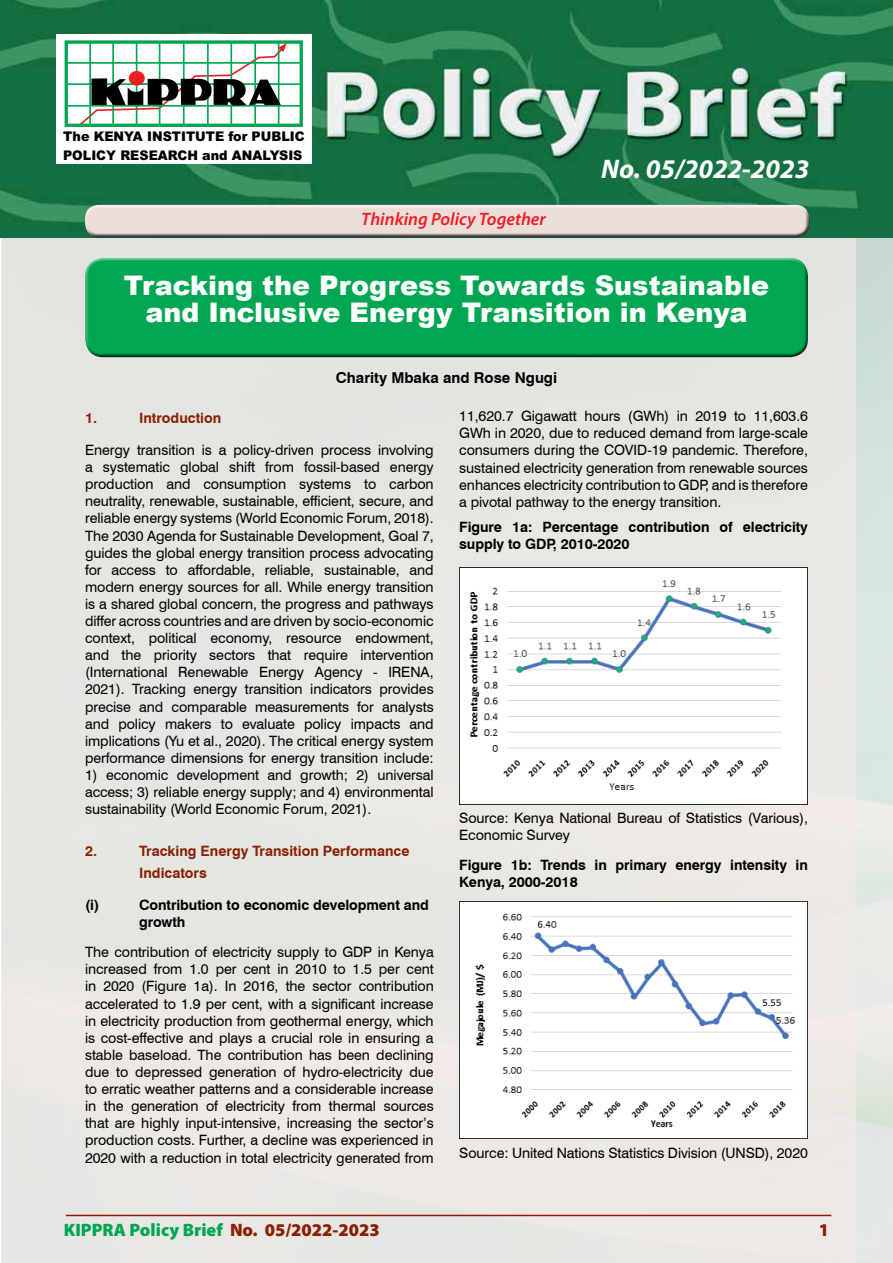
<style>
.page{position:relative;width:893px;height:1263px;background:#fff}
.page>*{position:absolute;margin:0;border:0;box-sizing:border-box;transform-origin:0 0}
.t1{font:900 27px/27px "Arial";color:#fff;text-align:center}
.t2{font:italic 700 27px "Myriad Pro";color:#fff}
.t3{font:900 18px "Myriad Pro";color:#00a651}
.t4{font:italic 600 18px "Myriad Pro";color:#ed1d24}
.t5{font:900 18px "Myriad Pro";color:#8a1f03}
.t6{font:700 15px "Swiss 721 BT";color:#000}
.t7{font:14.25px/17.1px "Swiss 721 BT";letter-spacing:-.005em;color:#000;text-align:justify}
.t8{font:700 14.25px/17.1px "Swiss 721 BT";letter-spacing:-.005em;color:#000}
.t9{font:700 14.25px/22.5px "Swiss 721 BT";color:#8a1f03}
.t10{font:900 13.35px/18.9px "Arial";color:#000;scale:.96 1}
.s1{color:#8a1f03}
</style>
<div class="page">
<div style="left:2px;top:237px;width:855px;height:1026px;background:#e6e6e3"></div>
<img style="left:857px;top:237px;width:36px;height:1026px">
<hr style="left:66px;top:1215px;width:765px;height:1px;background:#8a1f03">
<img style="left:0;top:0;width:893px;height:237px">
<div style="left:82px;top:205px;width:728px;height:28px;background:#f1e6e3"></div>
<div style="left:83px;top:208px;width:727px;height:31px;background:#000;opacity:.75"></div>
<div style="left:57px;top:34px;width:255px;height:130px;background:#fff"></div>
<div style="left:65px;top:40px;width:238px;height:87px;border:3px solid #00a651"></div>
<hr style="left:66px;top:62px;width:234px;height:2px;background:#00a651">
<hr style="left:66px;top:83px;width:234px;height:2px;background:#00a651">
<hr style="left:66px;top:105px;width:234px;height:2px;background:#00a651">
<hr style="left:89px;top:42px;width:2px;height:83px;background:#00a651">
<hr style="left:112px;top:42px;width:2px;height:83px;background:#00a651">
<hr style="left:136px;top:42px;width:1px;height:83px;background:#00a651">
<hr style="left:159px;top:42px;width:1px;height:83px;background:#00a651">
<hr style="left:183px;top:42px;width:2px;height:83px;background:#00a651">
<hr style="left:207px;top:42px;width:2px;height:83px;background:#00a651">
<hr style="left:230px;top:42px;width:2px;height:83px;background:#00a651">
<hr style="left:254px;top:42px;width:2px;height:83px;background:#00a651">
<hr style="left:278px;top:42px;width:1px;height:83px;background:#00a651">
<svg style="left:78px;top:43px;width:209px;height:84px"></svg>
<div style="left:82px;top:253px;width:726px;height:98px;background:#fff;opacity:.75"></div>
<div style="left:84px;top:262px;width:724px;height:97px;background:#00a651"></div>
<img style="left:459px;top:568px;width:349px;height:236px">
<img style="left:459px;top:901px;width:349px;height:237px">
<p class="t10" style="left:63px;top:126px;width:253px">The KENYA INSTITUTE for PUBLIC<br>POLICY RESEARCH and ANALYSIS</p>
<p class="t4" style="left:361px;top:208px;width:186px">Thinking Policy Together</p>
<h1 class="t2" style="left:601px;top:152px;width:210px">No. 05/2022-2023</h1>
<h1 class="t1" style="left:124px;top:271px;width:647px">Tracking the Progress Towards Sustainable and Inclusive Energy Transition in Kenya</h1>
<p class="t6" style="left:336px;top:369px;width:223px">Charity Mbaka and Rose Ngugi</p>
<p class="t7" style="left:459px;top:407px;width:350px">11,620.7 Gigawatt hours (GWh) in 2019 to 11,603.6<br>GWh in 2020, due to reduced demand from large-scale consumers during the COVID-19 pandemic. Therefore, sustained electricity generation from renewable sources enhances electricity contribution to GDP, and is therefore a pivotal pathway to the energy transition.</p>
<p class="t8" style="left:459px;top:518px;width:350px">Figure 1a: Percentage contribution of electricity supply to GDP, 2010-2020</p>
<p class="t9" style="left:85px;top:407px;width:14px">1.</p>
<p class="t9" style="left:139px;top:407px;width:84px">Introduction</p>
<p class="t7" style="left:85px;top:441px;width:350px">Energy transition is a policy-driven process involving a systematic global shift from fossil-based energy production and consumption systems to carbon neutrality, renewable, sustainable, efficient, secure, and reliable energy systems (World Economic Forum, 2018).<br>The 2030 Agenda for Sustainable Development, Goal 7, guides the global energy transition process advocating for access to affordable, reliable, sustainable, and modern energy sources for all. While energy transition is a shared global concern, the progress and pathways differ across countries and are driven by socio-economic context, political economy, resource endowment, and the priority sectors that require intervention (International Renewable Energy Agency - IRENA, 2021). Tracking energy transition indicators provides precise and comparable measurements for analysts and policy makers to evaluate policy impacts and implications (Yu et al., 2020). The critical energy system performance dimensions for energy transition include:</p>
<p class="t7" style="left:85px;top:766px;width:350px">1) economic development and growth; 2) universal access; 3) reliable energy supply; and 4) environmental sustainability (World Economic Forum, 2021).</p>
<p class="t9" style="left:85px;top:839px;width:14px">2.</p>
<p class="t9" style="left:139px;top:839px;width:272px">Tracking Energy Transition Performance<br>Indicators</p>
<p class="t8" style="left:85px;top:896px;width:16px">(i)</p>
<p class="t8" style="left:139px;top:896px;width:291px">Contribution to economic development and growth</p>
<p class="t7" style="left:85px;top:943px;width:350px">The contribution of electricity supply to GDP in Kenya increased from 1.0 per cent in 2010 to 1.5 per cent in 2020 (Figure 1a). In 2016, the sector contribution accelerated to 1.9 per cent, with a significant increase in electricity production from geothermal energy, which is cost-effective and plays a crucial role in ensuring a stable baseload. The contribution has been declining due to depressed generation of hydro-electricity due to erratic weather patterns and a considerable increase in the generation of electricity from thermal sources that are highly input-intensive, increasing the sector’s production costs. Further, a decline was experienced in 2020 with a reduction in total electricity generated from</p>
<p class="t7" style="left:459px;top:809px;width:350px">Source: Kenya National Bureau of Statistics (Various),<br>Economic Survey</p>
<p class="t8" style="left:459px;top:856px;width:350px">Figure 1b: Trends in primary energy intensity in<br>Kenya, 2000-2018</p>
<p class="t7" style="left:459px;top:1144px;width:350px">Source: United Nations Statistics Division (UNSD), 2020</p>
<p class="t3" style="left:64px;top:1218px;width:317px">KIPPRA Policy Brief <span class="s1">No. 05/2022-2023</span></p>
<p class="t5" style="left:819px;top:1218px;width:12px">1</p>
</div>
